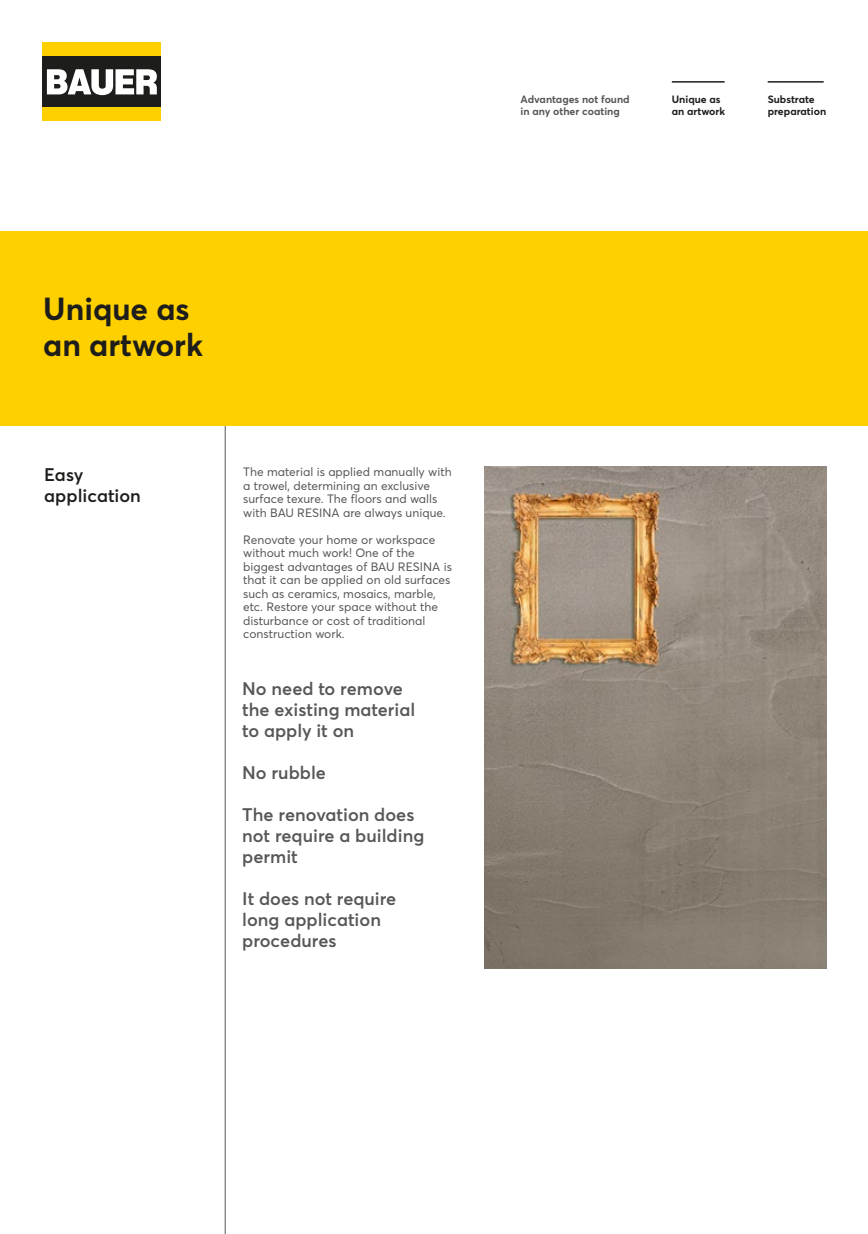
<style>
.page{position:relative;width:868px;height:1234px;background:#fff}
.page>*{position:absolute;margin:0;border:0;box-sizing:border-box;transform-origin:0 0}
.t1{font:700 31.5px/36px "Averta";color:#1d1d1b}
.t2{font:600 18px/21px "Averta";color:#575756}
.t3{font:600 18px/21px "Averta";color:#1d1d1b}
.t4{font:12px/13.5px "Averta";color:#575756}
.t5{font:700 10.5px/12px "Averta";color:#1d1d1b}
.t6{font:700 10.5px/12px "Averta";color:#575756}
</style>
<div class="page">
<hr style="left:225px;top:361px;width:1px;height:872px;background:#575756">
<div style="left:43px;top:56px;width:118px;height:51px;background:#1d1d1b"></div>
<div style="left:43px;top:43px;width:118px;height:13px;background:#ffd000"></div>
<div style="left:43px;top:107px;width:118px;height:14px;background:#ffd000"></div>
<svg style="left:47px;top:69px;width:110px;height:26px"></svg>
<div style="left:0;top:230px;width:867px;height:195px;background:#ffd000"></div>
<img style="left:484px;top:466px;width:342px;height:502px">
<hr style="left:671px;top:81px;width:53px;height:2px;background:#1d1d1b">
<hr style="left:767px;top:81px;width:56px;height:2px;background:#1d1d1b">
<p class="t6" style="left:520px;top:93px;width:111px">Advantages not found in any other coating</p>
<p class="t5" style="left:671px;top:93px;width:55px">Unique as an artwork</p>
<p class="t5" style="left:767px;top:93px;width:60px">Substrate preparation</p>
<h1 class="t1" style="left:43px;top:290px;width:161px">Unique as an artwork</h1>
<h2 class="t3" style="left:44px;top:463px;width:98px">Easy application</h2>
<p class="t4" style="left:243px;top:465px;width:210px">The material is applied manually with a trowel, determining an exclusive surface texure. The floors and walls with BAU RESINA are always unique.</p>
<p class="t4" style="left:243px;top:532px;width:210px">Renovate your home or workspace without much work! One of the biggest advantages of BAU RESINA is that it can be applied on old surfaces such as ceramics, mosaics, marble, etc. Restore your space without the disturbance or cost of traditional construction work.</p>
<h2 class="t2" style="left:242px;top:677px;width:175px">No need to remove the existing material to apply it on</h2>
<h2 class="t2" style="left:242px;top:761px;width:85px">No rubble</h2>
<h2 class="t2" style="left:242px;top:803px;width:183px">The renovation does not require a building permit</h2>
<h2 class="t2" style="left:242px;top:887px;width:156px">It does not require long application procedures</h2>
</div>
